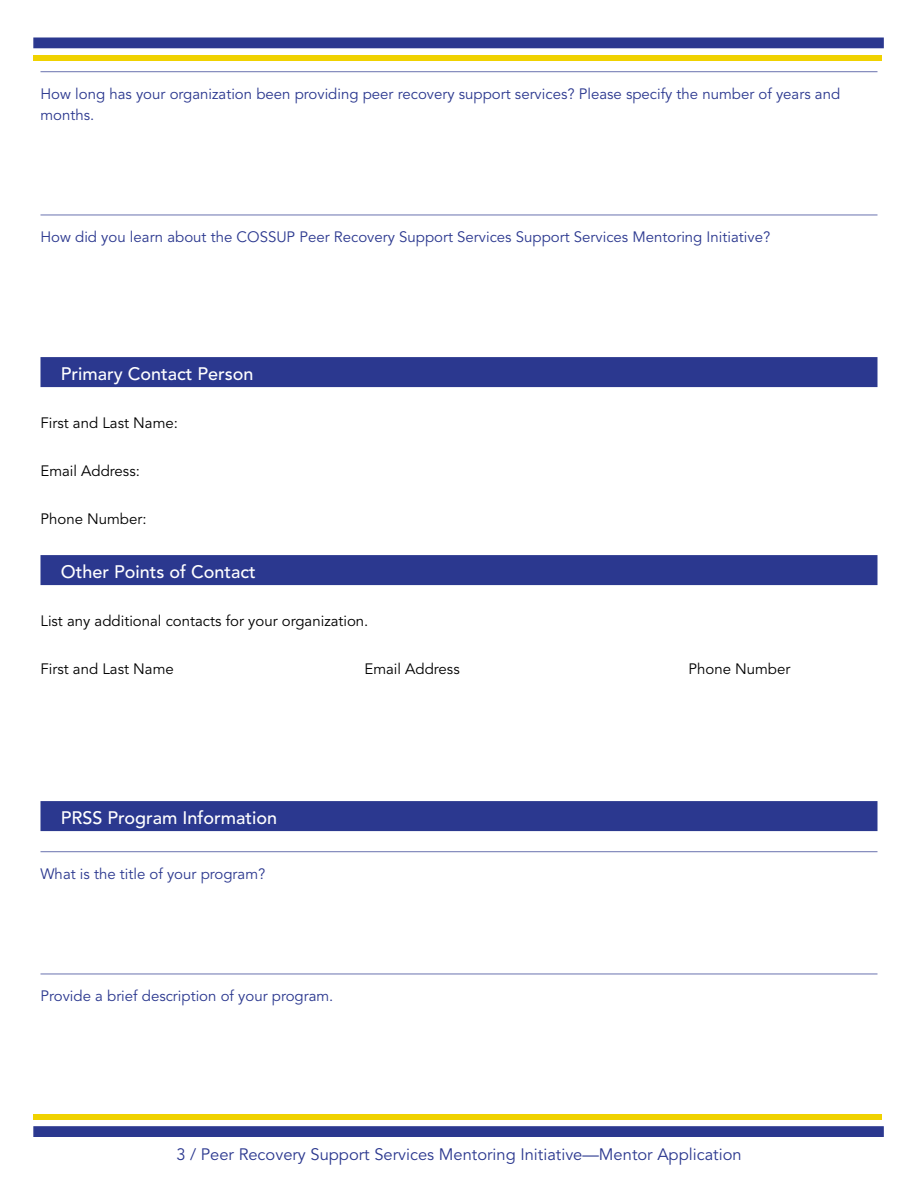
<style>
.page{position:relative;width:918px;height:1188px;background:#fff}
.page>*{position:absolute;margin:0;border:0;box-sizing:border-box;transform-origin:0 0}
.t1{font:500 18px "Avenir LT Std";color:#fff}
.t2{font:16.5px "Avenir LT Std";color:#2b388f}
.t3{font:15px/21px "Avenir LT Std";color:#2b388f}
.t4{font:15px "Avenir LT Std";color:#000}
</style>
<div class="page">
<div style="left:33px;top:38px;width:851px;height:10px;background:#2b388f"></div>
<div style="left:33px;top:55px;width:849px;height:5px;background:#f0d200"></div>
<div style="left:33px;top:1126px;width:851px;height:11px;background:#2b388f;border:2px solid #2b388f"></div>
<div style="left:33px;top:1114px;width:849px;height:6px;background:#f0d200"></div>
<hr style="left:40px;top:71px;width:838px;height:1px;background:#6972af">
<hr style="left:40px;top:215px;width:838px;height:1px;background:#6972af">
<div style="left:40px;top:357px;width:838px;height:30px;background:#2b388f"></div>
<div style="left:40px;top:555px;width:838px;height:30px;background:#2b388f"></div>
<div style="left:40px;top:801px;width:838px;height:30px;background:#2b388f"></div>
<hr style="left:40px;top:851px;width:838px;height:1px;background:#6972af">
<hr style="left:40px;top:974px;width:838px;height:1px;background:#6972af">
<p class="t3" style="left:40px;top:84px;width:801px">How long has your organization been providing peer recovery support services? Please specify the number of years and months.</p>
<p class="t3" style="left:40px;top:227px;width:731px">How did you learn about the COSSUP Peer Recovery Support Services Support Services Mentoring Initiative?</p>
<p class="t1" style="left:61px;top:364px;width:194px">Primary Contact Person</p>
<p class="t4" style="left:40px;top:415px;width:139px">First and Last Name:</p>
<p class="t4" style="left:40px;top:463px;width:101px">Email Address:</p>
<p class="t4" style="left:40px;top:511px;width:108px">Phone Number:</p>
<p class="t1" style="left:61px;top:562px;width:197px">Other Points of Contact</p>
<p class="t4" style="left:40px;top:613px;width:330px">List any additional contacts for your organization.</p>
<p class="t4" style="left:40px;top:661px;width:135px">First and Last Name</p>
<p class="t4" style="left:364px;top:661px;width:97px">Email Address</p>
<p class="t4" style="left:688px;top:661px;width:103px">Phone Number</p>
<p class="t1" style="left:61px;top:808px;width:218px">PRSS Program Information</p>
<p class="t3" style="left:40px;top:864px;width:226px">What is the title of your program?</p>
<p class="t3" style="left:40px;top:986px;width:294px">Provide a brief description of your program.</p>
<p class="t2" style="left:176px;top:1145px;width:567px">3 / Peer Recovery Support Services Mentoring Initiative—Mentor Application</p>
</div>
